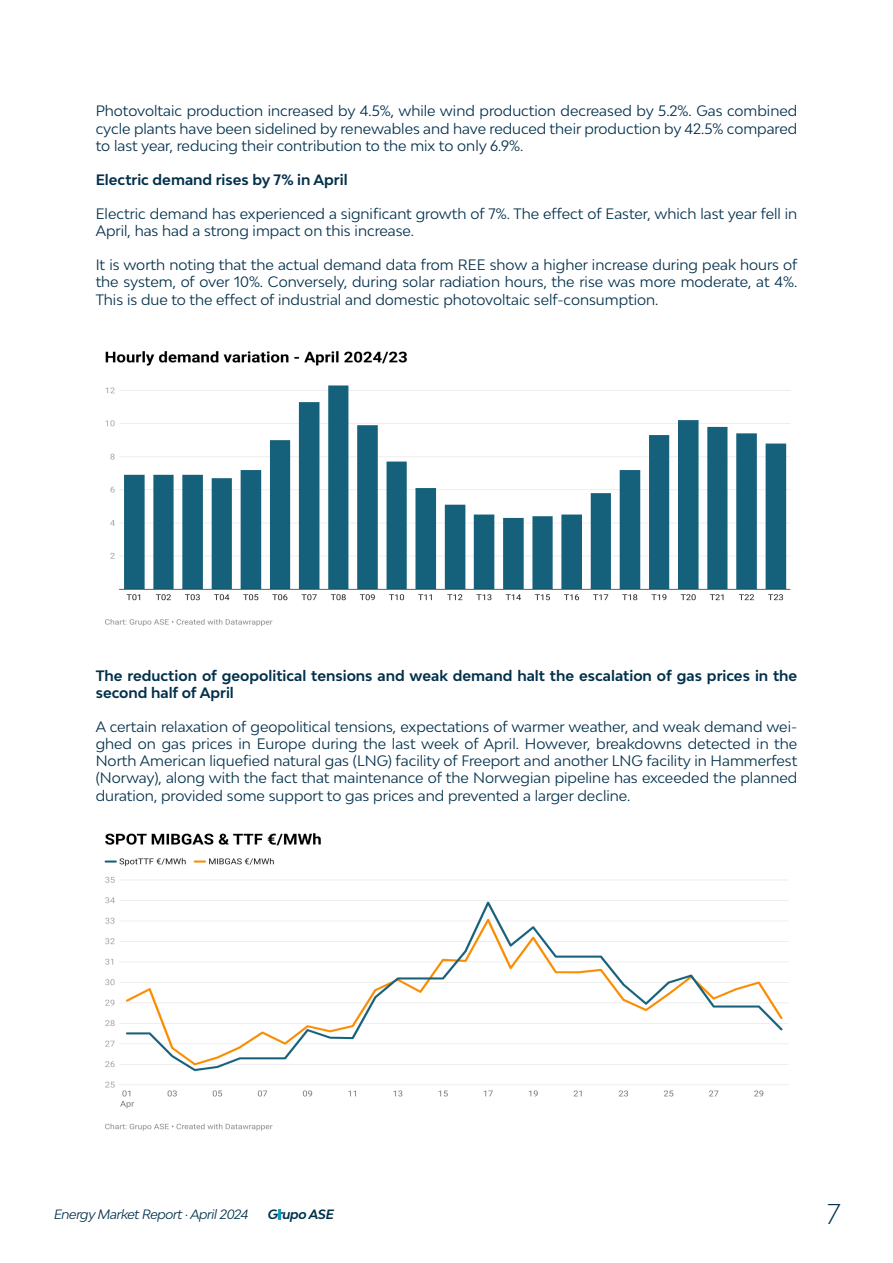
<style>
.page{position:relative;width:893px;height:1263px;background:#fff}
.page>*{position:absolute;margin:0;border:0;box-sizing:border-box;transform-origin:0 0}
.t1{font:italic 300 27px "Bw Modelica";color:#00314a}
.t2{font:14.25px/17.1px "Bw Modelica";color:#02304b;text-align:justify}
.t3{font:700 14.25px/17.1px "Bw Modelica";color:#02304b}
.t4{font:italic 12.75px "Bw Modelica";letter-spacing:-.03em;color:#00314a}
.t5{font:italic 700 12.75px "Bw Modelica";letter-spacing:-.03em;color:#00314a}
</style>
<div class="page">
<svg style="left:278px;top:1209px;width:3px;height:11px"></svg>
<img style="left:105px;top:351px;width:686px;height:276px">
<img style="left:104px;top:833px;width:685px;height:298px">
<p class="t2" style="left:96px;top:102px;width:703px">Photovoltaic production increased by 4.5%, while wind production decreased by 5.2%. Gas combined cycle plants have been sidelined by renewables and have reduced their production by 42.5% compared to last year, reducing their contribution to the mix to only 6.9%.</p>
<p class="t3" style="left:96px;top:171px;width:253px">Electric demand rises by 7% in April</p>
<p class="t2" style="left:96px;top:205px;width:703px">Electric demand has experienced a significant growth of 7%. The effect of Easter, which last year fell in<br>April, has had a strong impact on this increase.</p>
<p class="t2" style="left:96px;top:256px;width:703px">It is worth noting that the actual demand data from REE show a higher increase during peak hours of the system, of over 10%. Conversely, during solar radiation hours, the rise was more moderate, at 4%.<br>This is due to the effect of industrial and domestic photovoltaic self-consumption.</p>
<p class="t3" style="left:96px;top:667px;width:703px">The reduction of geopolitical tensions and weak demand halt the escalation of gas prices in the second half of April</p>
<p class="t2" style="left:96px;top:718px;width:703px">A certain relaxation of geopolitical tensions, expectations of warmer weather, and weak demand wei&shy;ghed on gas prices in Europe during the last week of April. However, breakdowns detected in the North American liquefied natural gas (LNG) facility of Freeport and another LNG facility in Hammerfest (Norway), along with the fact that maintenance of the Norwegian pipeline has exceeded the planned duration, provided some support to gas prices and prevented a larger decline.</p>
<p class="t4" style="left:54px;top:1206px;width:196px">Energy Market Report · April 2024</p>
<p class="t5" style="left:268px;top:1206px;width:68px">Grupo ASE</p>
<h1 class="t1" style="left:826px;top:1196px;width:15px">7</h1>
</div>
